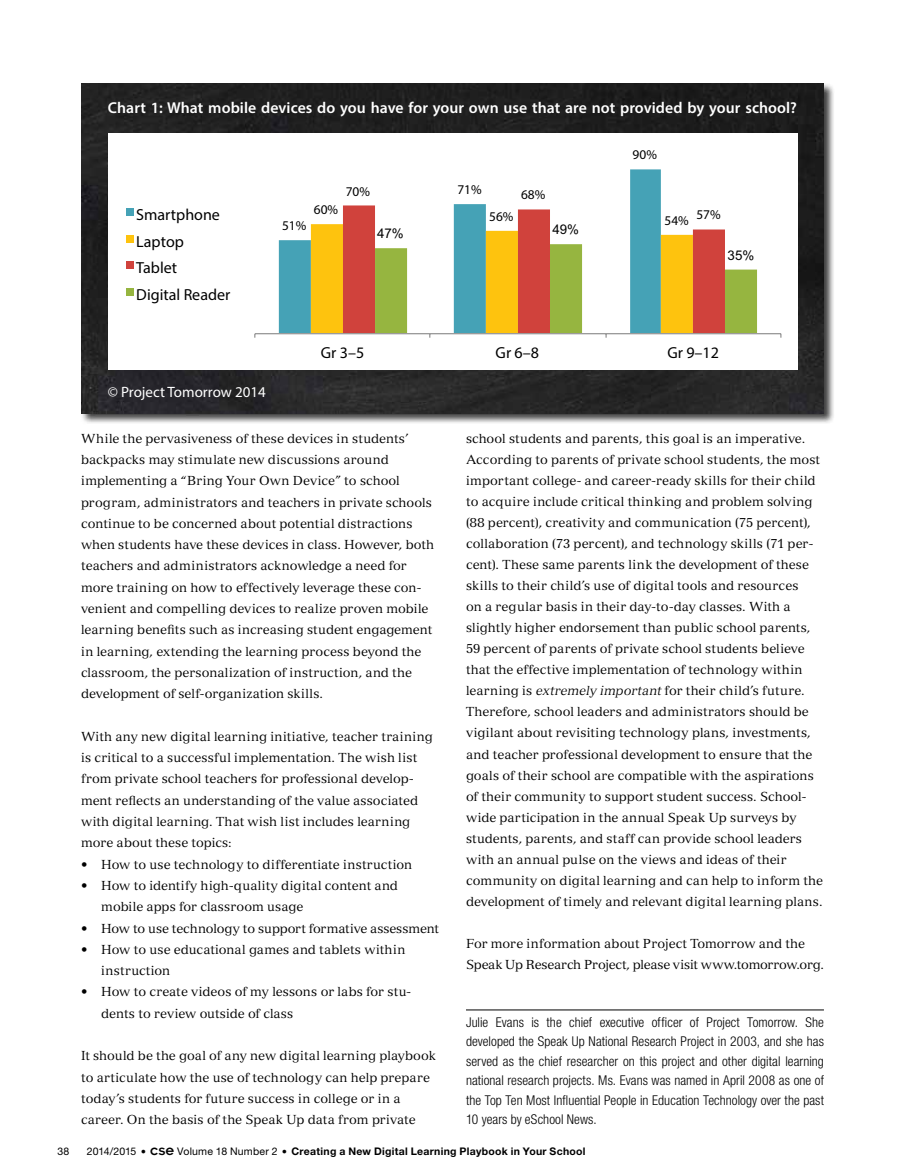
<style>
.page{position:relative;width:905px;height:1175px;background:#fff}
.page>*{position:absolute;margin:0;border:0;box-sizing:border-box;transform-origin:0 0}
.t1{font:30px "Insignia LT Std";color:#000}
.t2{font:16.05px/26.5px "Myriad Pro";color:#000}
.t3{font:600 15.75px "Myriad Pro";letter-spacing:.005em;color:#fff}
.t4{font:15px "Myriad Pro";color:#fff}
.t5{font:300 condensed 13.5px/19.5px "Helvetica Neue LT Std";letter-spacing:.005em;color:#000;text-align:justify}
.t6{font:13.35px "Myriad Pro";color:#000}
.t7{font:13.35px "Arial";color:#000}
.t8{font:12.75px/21.3px "Versailles LT Std";letter-spacing:.005em;color:#000}
.t9{font:700 10.5px "Helvetica Neue LT Std";letter-spacing:.025em;color:#000}
.t10{font:10.5px "Helvetica Neue LT Std";letter-spacing:.015em;color:#000}
.s1{font-style:italic}
.s2{font-family:"Insignia LT Std";font-size:15px}
</style>
<div class="page">
<div style="left:80px;top:83px;width:755px;height:341px;background:#000;opacity:.75"></div>
<img style="left:81px;top:84px;width:743px;height:329px">
<hr style="left:466px;top:1009px;width:358px;height:1px;background:#000">
<div style="left:108px;top:133px;width:689px;height:237px;background:#fff"></div>
<svg style="left:279px;top:169px;width:382px;height:164px"></svg>
<svg style="left:343px;top:205px;width:318px;height:19px"></svg>
<hr style="left:255px;top:333px;width:525px;height:1px;background:#9b9b9b">
<svg style="left:311px;top:224px;width:446px;height:114px"></svg>
<div style="left:126px;top:208px;width:7px;height:8px;background:#45a2b6"></div>
<div style="left:126px;top:235px;width:7px;height:7px;background:#fec30e"></div>
<div style="left:126px;top:261px;width:7px;height:8px;background:#d0423c"></div>
<div style="left:126px;top:288px;width:7px;height:7px;background:#96b540"></div>
<p class="t3" style="left:108px;top:98px;width:690px">Chart 1: What mobile devices do you have for your own use that are not provided by your school?</p>
<p class="t2" style="left:136px;top:201px;width:95px">Smartphone<br>Laptop<br>Tablet<br>Digital Reader</p>
<p class="t6" style="left:632px;top:146px;width:26px">90%</p>
<p class="t6" style="left:282px;top:218px;width:26px">51%</p>
<p class="t6" style="left:314px;top:201px;width:26px">60%</p>
<p class="t6" style="left:457px;top:181px;width:26px">71%</p>
<p class="t6" style="left:346px;top:183px;width:26px">70%</p>
<p class="t6" style="left:521px;top:186px;width:26px">68%</p>
<p class="t6" style="left:489px;top:208px;width:26px">56%</p>
<p class="t6" style="left:664px;top:212px;width:26px">54%</p>
<p class="t7" style="left:377px;top:224px;width:28px">47%</p>
<p class="t7" style="left:552px;top:220px;width:28px">49%</p>
<p class="t6" style="left:696px;top:207px;width:26px">57%</p>
<p class="t7" style="left:727px;top:246px;width:28px">35%</p>
<p class="t4" style="left:108px;top:382px;width:159px">© Project Tomorrow 2014</p>
<p class="t2" style="left:321px;top:339px;width:45px">Gr 3–5</p>
<p class="t2" style="left:495px;top:339px;width:45px">Gr 6–8</p>
<p class="t2" style="left:667px;top:339px;width:53px">Gr 9–12</p>
<p class="t8" style="left:81px;top:427px;width:355px">While the pervasiveness of these devices in students’ backpacks may stimulate new discussions around implementing a “Bring Your Own Device” to school program, administrators and teachers in private schools continue to be concerned about potential distractions when students have these devices in class. However, both teachers and administrators acknowledge a need for more training on how to effectively leverage these con&shy;venient and compelling devices to realize proven mobile learning benefits such as increasing student engagement in learning, extending the learning process beyond the classroom, the personalization of instruction, and the development of self-organization skills.</p>
<p class="t8" style="left:81px;top:725px;width:353px">With any new digital learning initiative, teacher training is critical to a successful implementation. The wish list from private school teachers for professional develop&shy;ment reflects an understanding of the value associated with digital learning. That wish list includes learning more about these topics:</p>
<p class="t8" style="left:81px;top:853px;width:332px">• How to use technology to differentiate instruction</p>
<p class="t8" style="left:101px;top:874px;width:298px;text-indent:-20px">• How to identify high-quality digital content and mobile apps for classroom usage</p>
<p class="t8" style="left:81px;top:917px;width:359px">• How to use technology to support formative assessment</p>
<p class="t8" style="left:101px;top:938px;width:306px;text-indent:-20px">• How to use educational games and tablets within instruction</p>
<p class="t8" style="left:101px;top:981px;width:311px;text-indent:-20px">• How to create videos of my lessons or labs for stu&shy;dents to review outside of class</p>
<p class="t8" style="left:81px;top:1045px;width:356px">It should be the goal of any new digital learning playbook to articulate how the use of technology can help prepare today’s students for future success in college or in a career. On the basis of the Speak Up data from private</p>
<p class="t8" style="left:466px;top:427px;width:358px">school students and parents, this goal is an imperative.<br>According to parents of private school students, the most important college- and career-ready skills for their child to acquire include critical thinking and problem solving (88 percent), creativity and communication (75 percent), collaboration (73 percent), and technology skills (71 per&shy;cent). These same parents link the development of these skills to their child’s use of digital tools and resources<br>on a regular basis in their day-to-day classes. With a slightly higher endorsement than public school parents, 59 percent of parents of private school students believe that the effective implementation of technology within learning is <span class="s1">extremely important</span> for their child’s future.<br>Therefore, school leaders and administrators should be vigilant about revisiting technology plans, investments, and teacher professional development to ensure that the goals of their school are compatible with the aspirations of their community to support student success. School&shy;wide participation in the annual Speak Up surveys by students, parents, and staff can provide school leaders with an annual pulse on the views and ideas of their community on digital learning and can help to inform the development of timely and relevant digital learning plans.</p>
<p class="t8" style="left:466px;top:933px;width:359px">For more information about Project Tomorrow and the<br>Speak Up Research Project, please visit www.tomorrow.org.</p>
<p class="t5" style="left:466px;top:1011px;width:359px">Julie Evans is the chief executive officer of Project Tomorrow. She developed the Speak Up National Research Project in 2003, and she has served as the chief researcher on this project and other digital learning national research projects. Ms. Evans was named in April 2008 as one of the Top Ten Most Influential People in Education Technology over the past 10 years by eSchool News.</p>
<p class="t10" style="left:58px;top:1144px;width:13px">38</p>
<p class="t10" style="left:87px;top:1144px;width:192px">2014/2015 <sup>.</sup> <span class="s2">cse</span> Volume 18 Number 2</p>
<h1 class="t1" style="left:280px;top:1128px;width:10px">.</h1>
<p class="t9" style="left:291px;top:1144px;width:295px">Creating a New Digital Learning Playbook in Your School</p>
</div>
